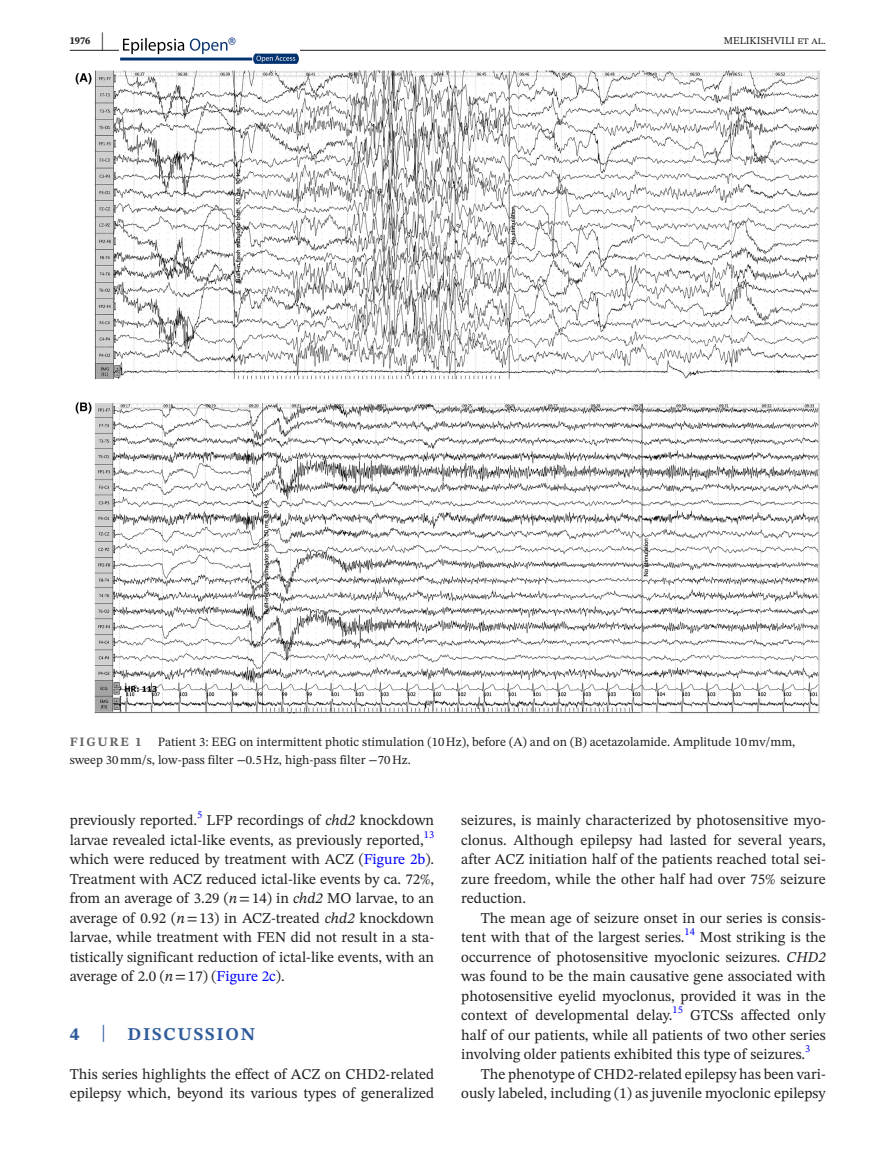
<style>
.page{position:relative;width:893px;height:1174px;background:#fff}
.page>*{position:absolute;margin:0;border:0;box-sizing:border-box;transform-origin:0 0}
.t1{font:700 18px "STIX Two Text";letter-spacing:.1em;color:#315c9c}
.t2{font:15px/19.5px "STIX Two Text";color:#231f20;text-align:justify}
.t3{font:12.75px/18px "STIX Two Text";color:#231f20}
.t4{font:700 12.75px "STIX Two Text";letter-spacing:.14em;color:#636366}
.t5{font:10.5px "STIX Two Text";color:#231f20}
.t6{font:10.5px "STIX Two Text";color:#00f}
.t7{font:700 10.5px "STIX Two Text";color:#231f20}
.s1{font-size:21.6px}
.s2{font-style:italic}
.s3{color:#00f}
.s4{font-weight:400;font-size:23.7px}
</style>
<div class="page">
<hr style="left:70px;top:50px;width:756px;height:1px;background:#231f20">
<img style="left:119px;top:37px;width:180px;height:27px">
<img style="left:76px;top:70px;width:744px;height:643px">
<p class="t7" style="left:70px;top:33px;width:36px">1976 <span class="s1">|</span></p>
<p class="t5" style="left:724px;top:33px;width:104px">MELIKISHVILI et al.</p>
<p class="t3" style="left:70px;top:732px;width:727px;text-indent:88px">Patient 3: EEG on intermittent photic stimulation (10Hz), before (A) and on (B) acetazolamide. Amplitude 10mv/mm, sweep 30mm/s, low-pass filter −0.5Hz, high-pass filter −70Hz.</p>
<p class="t4" style="left:70px;top:732px;width:73px">FIGURE 1</p>
<p class="t2" style="left:70px;top:810px;width:129px">previously reported.</p>
<p class="t6" style="left:197px;top:807px;width:7px">5</p>
<p class="t2" style="left:70px;top:810px;width:366px;text-indent:137px">LFP recordings of <span class="s2">chd2</span> knockdown larvae revealed ictal-like events, as previously reported,<sup>13 </sup>which were reduced by treatment with ACZ (<span class="s3">Figure 2b</span>).<br>Treatment with ACZ reduced ictal-like events by ca. 72%, from an average of 3.29 (<span class="s2">n</span>=14) in <span class="s2">chd2</span> MO larvae, to an average of 0.92 (<span class="s2">n</span>=13) in ACZ-treated <span class="s2">chd2</span> knockdown larvae, while treatment with FEN did not result in a sta&shy;tistically significant reduction of ictal-like events, with an average of 2.0 (<span class="s2">n</span>=17) (<span class="s3">Figure 2c</span>).</p>
<p class="t1" style="left:70px;top:1020px;width:187px">4 <span class="s4">|</span> DISCUSSION</p>
<p class="t2" style="left:70px;top:1063px;width:366px">This series highlights the effect of ACZ on CHD2-related epilepsy which, beyond its various types of generalized</p>
<p class="t2" style="left:461px;top:810px;width:366px">seizures, is mainly characterized by photosensitive myo&shy;clonus. Although epilepsy had lasted for several years, after ACZ initiation half of the patients reached total sei&shy;zure freedom, while the other half had over 75% seizure reduction.</p>
<p class="t2" style="left:461px;top:907px;width:366px;text-indent:19px">The mean age of seizure onset in our series is consis&shy;tent with that of the largest series.</p>
<p class="t6" style="left:685px;top:924px;width:12px">14</p>
<p class="t2" style="left:461px;top:927px;width:366px;text-indent:239px">Most striking is the occurrence of photosensitive myoclonic seizures. <span class="s2">CHD2 </span>was found to be the main causative gene associated with photosensitive eyelid myoclonus, provided it was in the context of developmental delay.</p>
<p class="t6" style="left:672px;top:1002px;width:12px">15</p>
<p class="t2" style="left:461px;top:1005px;width:366px;text-indent:229px">GTCSs affected only half of our patients, while all patients of two other series involving older patients exhibited this type of seizures.</p>
<p class="t6" style="left:805px;top:1041px;width:7px">3</p>
<p class="t2" style="left:461px;top:1063px;width:366px;text-align:right">The phenotype of CHD2-related epilepsy has been vari&shy;ously labeled, including (1) as juvenile myoclonic epilepsy</p>
</div>
